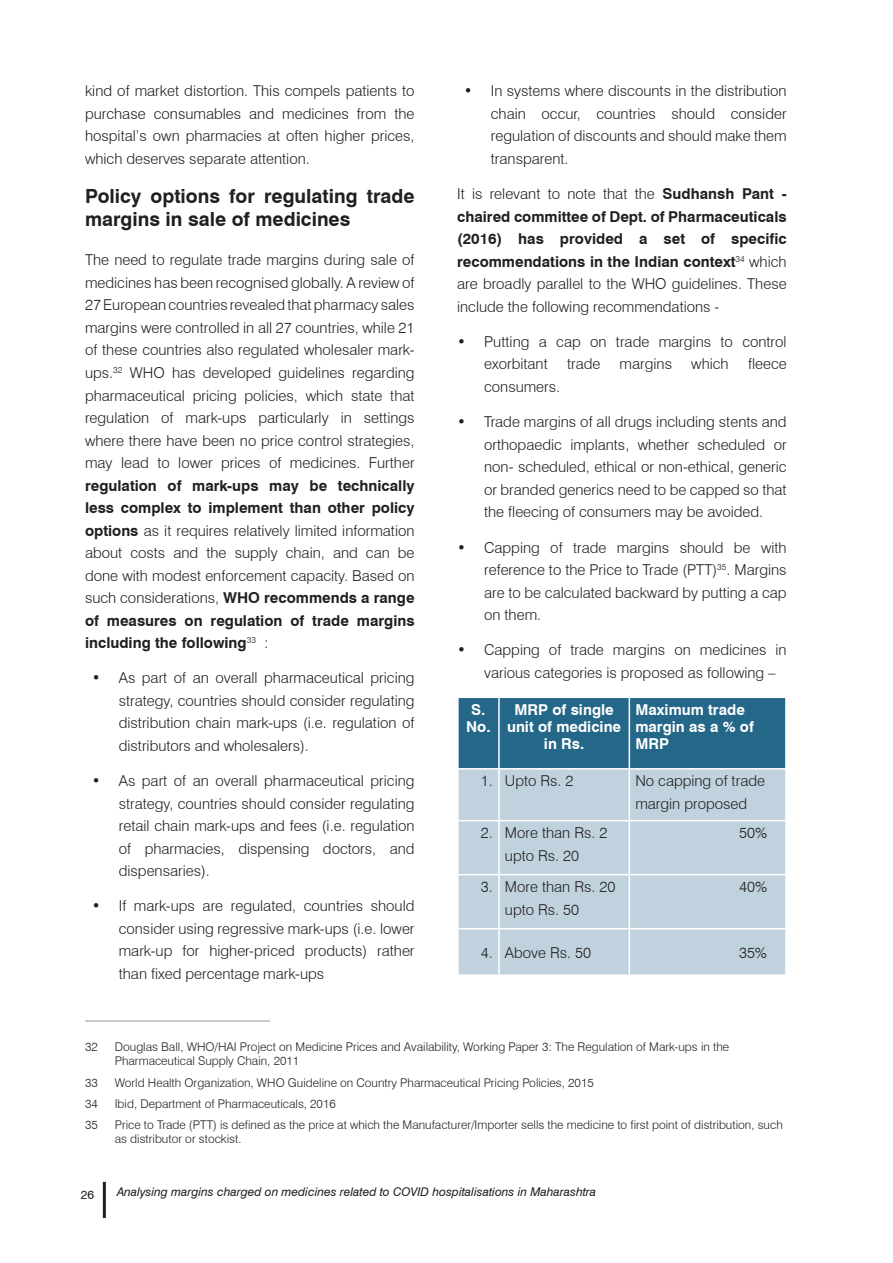
<style>
.page{position:relative;width:893px;height:1263px;background:#fff}
.page>*{position:absolute;margin:0;border:0;box-sizing:border-box;transform-origin:0 0}
.t1{font:700 19.5px/22.5px "Swiss 721 BT";color:#231f20}
.t2{font:300 15px/22.5px "Swiss 721 BT";color:#231f20;text-align:justify}
.t3{font:700 15px/22.5px "Swiss 721 BT";color:#231f20;text-align:justify}
.t4{font:700 15px/17.2px "Swiss 721 BT";color:#fff;text-align:center}
.t5{font:300 12px/14.4px "Swiss 721 BT";color:#231f20}
.t6{font:italic 12px "Swiss 721 BT";color:#231f20}
.t7{font:12px "Swiss 721 BT";color:#231f20}
.s1{font-weight:300}
</style>
<div class="page">
<hr style="left:103px;top:1182px;width:3px;height:36px;background:#231f20">
<div style="left:459px;top:698px;width:326px;height:70px;background:#246788"></div>
<div style="left:459px;top:769px;width:326px;height:205px;background:#bfd2dd"></div>
<hr style="left:498px;top:698px;width:2px;height:70px;background:#fff">
<hr style="left:629px;top:698px;width:1px;height:70px;background:#fff">
<hr style="left:498px;top:769px;width:2px;height:51px;background:#fff">
<hr style="left:629px;top:769px;width:1px;height:51px;background:#fff">
<hr style="left:457px;top:820px;width:42px;height:1px;background:#fff">
<hr style="left:499px;top:820px;width:130px;height:1px;background:#fff">
<hr style="left:498px;top:821px;width:2px;height:53px;background:#fff">
<hr style="left:629px;top:820px;width:158px;height:1px;background:#fff">
<hr style="left:629px;top:821px;width:1px;height:53px;background:#fff">
<hr style="left:457px;top:874px;width:42px;height:1px;background:#fff">
<hr style="left:499px;top:874px;width:130px;height:1px;background:#fff">
<hr style="left:498px;top:875px;width:2px;height:53px;background:#fff">
<hr style="left:629px;top:874px;width:158px;height:1px;background:#fff">
<hr style="left:629px;top:875px;width:1px;height:53px;background:#fff">
<hr style="left:457px;top:928px;width:42px;height:1px;background:#fff">
<hr style="left:499px;top:928px;width:130px;height:1px;background:#fff">
<hr style="left:498px;top:929px;width:2px;height:45px;background:#fff">
<hr style="left:629px;top:928px;width:158px;height:1px;background:#fff">
<hr style="left:629px;top:929px;width:1px;height:45px;background:#fff">
<hr style="left:85px;top:1020px;width:185px;height:1px;background:#999b9e">
<p class="t2" style="left:85px;top:80px;width:331px">kind of market distortion. This compels patients to purchase consumables and medicines from the hospital’s own pharmacies at often higher prices, which deserves separate attention.</p>
<h1 class="t1" style="left:85px;top:185px;width:331px">Policy options for regulating trade margins in sale of medicines</h1>
<p class="t2" style="left:85px;top:249px;width:331px">The need to regulate trade margins during sale of medicines has been recognised globally. A review of 27 European countries revealed that pharmacy sales margins were controlled in all 27 countries, while 21 of these countries also regulated wholesaler mark&shy;ups.<sup>32</sup> WHO has developed guidelines regarding pharmaceutical pricing policies, which state that regulation of mark-ups particularly in settings where there have been no price control strategies, may lead to lower prices of medicines. Further</p>
<p class="t3" style="left:85px;top:474px;width:331px">regulation of mark-ups may be technically less complex to implement than other policy options <span class="s1">as it requires relatively limited information about costs and the supply chain, and can be done with modest enforcement capacity. Based on such considerations,</span> WHO recommends a range of measures on regulation of trade margins including the following<sup>33</sup> <span class="s1">:</span></p>
<p class="t2" style="left:119px;top:666px;width:297px;text-indent:-27px">• As part of an overall pharmaceutical pricing strategy, countries should consider regulating distribution chain mark-ups (i.e. regulation of distributors and wholesalers).</p>
<p class="t2" style="left:119px;top:769px;width:297px;text-indent:-27px">• As part of an overall pharmaceutical pricing strategy, countries should consider regulating retail chain mark-ups and fees (i.e. regulation of pharmacies, dispensing doctors, and dispensaries).</p>
<p class="t2" style="left:119px;top:894px;width:297px;text-indent:-27px">• If mark-ups are regulated, countries should consider using regressive mark-ups (i.e. lower mark-up for higher-priced products) rather than fixed percentage mark-ups</p>
<p class="t2" style="left:491px;top:80px;width:297px;text-indent:-27px">• In systems where discounts in the distribution chain occur, countries should consider regulation of discounts and should make them transparent.</p>
<p class="t3" style="left:457px;top:182px;width:331px"><span class="s1">It is relevant to note that the</span> Sudhansh Pant - chaired committee of Dept. of Pharmaceuticals (2016) has provided a set of specific recommendations in the Indian context<sup>34</sup> <span class="s1">which are broadly parallel to the WHO guidelines. These include the following recommendations -</span></p>
<p class="t2" style="left:484px;top:330px;width:304px;text-indent:-27px">• Putting a cap on trade margins to control exorbitant</p>
<p class="t2" style="left:567px;top:353px;width:35px">trade</p>
<p class="t2" style="left:620px;top:353px;width:54px">margins</p>
<p class="t2" style="left:691px;top:353px;width:39px">which</p>
<p class="t2" style="left:748px;top:353px;width:40px">fleece</p>
<p class="t2" style="left:484px;top:375px;width:78px">consumers.</p>
<p class="t2" style="left:484px;top:410px;width:304px;text-indent:-27px">• Trade margins of all drugs including stents and orthopaedic implants, whether scheduled or non- scheduled, ethical or non-ethical, generic or branded generics need to be capped so that the fleecing of consumers may be avoided.</p>
<p class="t2" style="left:484px;top:536px;width:304px;text-indent:-27px">• Capping of trade margins should be with reference to the Price to Trade (PTT)<sup>35</sup>. Margins are to be calculated backward by putting a cap on them.</p>
<p class="t2" style="left:484px;top:639px;width:304px;text-indent:-27px">• Capping of trade margins on medicines in various categories is proposed as following –</p>
<p class="t4" style="left:466px;top:701px;width:26px">S.<br>No.</p>
<p class="t4" style="left:507px;top:701px;width:116px">MRP of single unit of medicine in Rs.</p>
<p class="t4" style="left:635px;top:701px;width:120px;text-align:left">Maximum trade margin as a % of<br>MRP</p>
<p class="t2" style="left:481px;top:769px;width:94px">1. Upto Rs. 2</p>
<p class="t2" style="left:635px;top:769px;width:131px">No capping of trade margin proposed</p>
<p class="t2" style="left:481px;top:821px;width:128px;text-align:center">2. More than Rs. 2 upto Rs. 20</p>
<p class="t2" style="left:739px;top:821px;width:30px">50%</p>
<p class="t2" style="left:505px;top:875px;width:112px;text-indent:-24px">3. More than Rs. 20 upto Rs. 50</p>
<p class="t2" style="left:739px;top:875px;width:30px">40%</p>
<p class="t2" style="left:481px;top:941px;width:112px">4. Above Rs. 50</p>
<p class="t2" style="left:739px;top:941px;width:30px">35%</p>
<p class="t5" style="left:85px;top:1039px;width:14px">32</p>
<p class="t5" style="left:115px;top:1039px;width:616px">Douglas Ball, WHO/HAI Project on Medicine Prices and Availability, Working Paper 3: The Regulation of Mark-ups in the<br>Pharmaceutical Supply Chain, 2011</p>
<p class="t5" style="left:85px;top:1075px;width:14px">33</p>
<p class="t5" style="left:115px;top:1075px;width:480px">World Health Organization, WHO Guideline on Country Pharmaceutical Pricing Policies, 2015</p>
<p class="t5" style="left:85px;top:1096px;width:14px">34</p>
<p class="t5" style="left:115px;top:1096px;width:222px">Ibid, Department of Pharmaceuticals, 2016</p>
<p class="t5" style="left:85px;top:1117px;width:14px">35</p>
<p class="t5" style="left:115px;top:1117px;width:669px">Price to Trade (PTT) is defined as the price at which the Manufacturer/Importer sells the medicine to first point of distribution, such as distributor or stockist.</p>
<p class="t7" style="left:81px;top:1187px;width:15px">26</p>
<p class="t6" style="left:117px;top:1185px;width:481px">Analysing margins charged on medicines related to COVID hospitalisations in Maharashtra</p>
</div>
